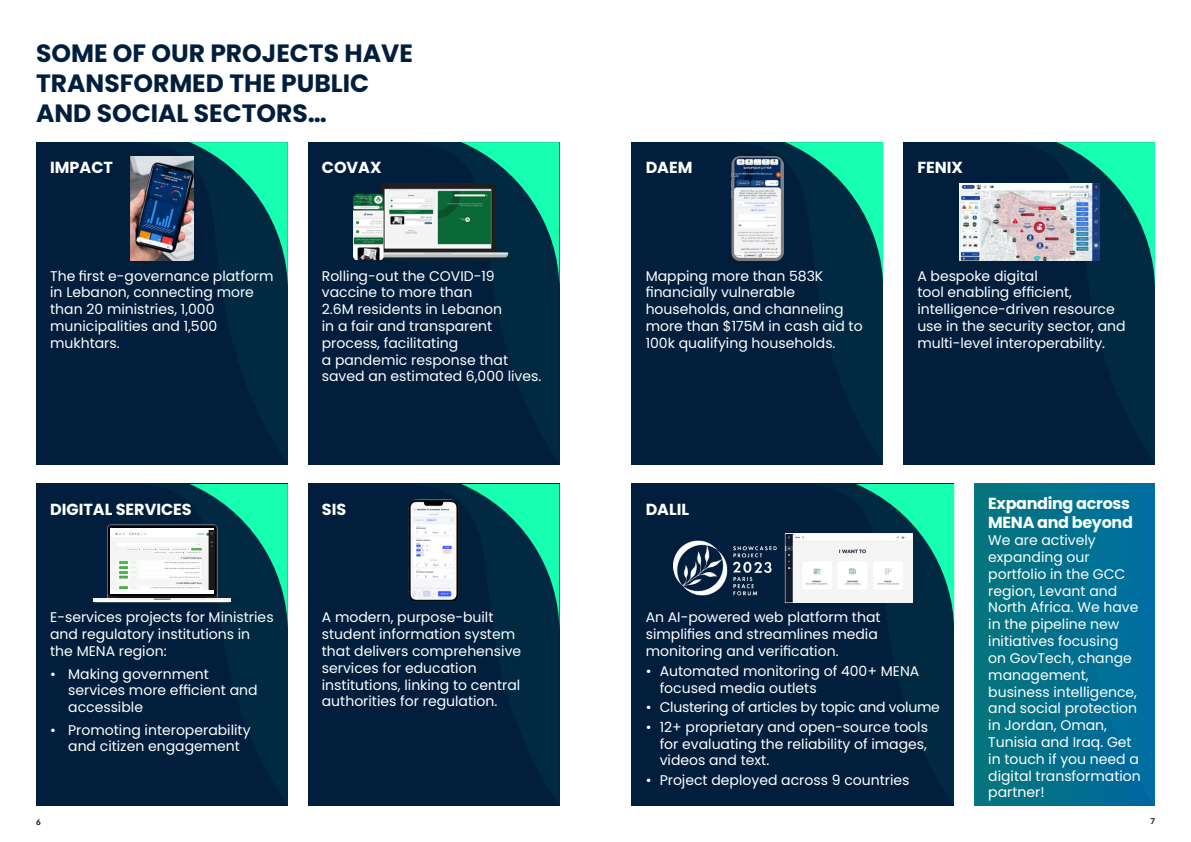
<style>
.page{position:relative;width:1191px;height:842px;background:#fff}
.page>*{position:absolute;margin:0;border:0;box-sizing:border-box;transform-origin:0 0}
.t1{font:700 25px/30px "Poppins";color:#011f3d}
.t2{font:700 16px "Poppins";color:#fff}
.t3{font:700 16px/19.2px "Poppins";letter-spacing:-.02em;color:#fff}
.t4{font:14px/16.8px "Poppins";color:#fff}
.t5{font:14px "Poppins";letter-spacing:-.02em;color:#fff}
.t6{font:700 8px "Lato";color:#000}
</style>
<div class="page">
<div style="left:631px;top:142px;width:252px;height:322px;background:#011f3d"></div>
<div style="left:903px;top:142px;width:252px;height:322px;background:#011f3d"></div>
<div style="left:36px;top:484px;width:252px;height:322px;background:#011f3d"></div>
<div style="left:308px;top:484px;width:251px;height:322px;background:#011f3d"></div>
<div style="left:308px;top:142px;width:251px;height:322px;background:#011f3d"></div>
<div style="left:36px;top:142px;width:252px;height:322px;background:#011f3d"></div>
<img style="left:131px;top:156px;width:58px;height:105px">
<img style="left:354px;top:183px;width:107px;height:78px">
<img style="left:731px;top:156px;width:52px;height:105px">
<img style="left:959px;top:183px;width:97px;height:78px">
<img style="left:408px;top:499px;width:51px;height:103px">
<svg style="left:189px;top:142px;width:99px;height:147px"></svg>
<svg style="left:461px;top:142px;width:98px;height:137px"></svg>
<svg style="left:785px;top:142px;width:98px;height:139px"></svg>
<svg style="left:1056px;top:142px;width:99px;height:148px"></svg>
<div style="left:631px;top:484px;width:323px;height:322px;background:#011f3d"></div>
<img style="left:673px;top:534px;width:183px;height:69px">
<svg style="left:856px;top:484px;width:98px;height:141px"></svg>
<svg style="left:461px;top:484px;width:98px;height:137px"></svg>
<div style="left:974px;top:484px;width:181px;height:322px;background:#057382"></div>
<svg style="left:1043px;top:484px;width:112px;height:322px;fill:#026f96"></svg>
<svg style="left:94px;top:484px;width:194px;height:147px"></svg>
<div style="left:110px;top:528px;width:104px;height:66px;background:#fff"></div>
<img style="left:111px;top:531px;width:103px;height:59px">
<h1 class="t1" style="left:36px;top:39px;width:378px">SOME OF OUR PROJECTS HAVE<br>TRANSFORMED THE PUBLIC<br>AND SOCIAL SECTORS…</h1>
<p class="t2" style="left:50px;top:158px;width:64px">IMPACT</p>
<p class="t4" style="left:50px;top:267px;width:225px">The first e-governance platform in Lebanon, connecting more than 20 ministries, 1,000 municipalities and 1,500 mukhtars.</p>
<p class="t2" style="left:50px;top:500px;width:143px">DIGITAL SERVICES</p>
<p class="t4" style="left:50px;top:609px;width:225px">E-services projects for Ministries and regulatory institutions in the MENA region:</p>
<p class="t4" style="left:68px;top:665px;width:191px;text-indent:-18px">• Making government services more efficient and accessible</p>
<p class="t4" style="left:50px;top:721px;width:202px;text-align:center">• Promoting interoperability and citizen engagement</p>
<p class="t2" style="left:322px;top:158px;width:61px">COVAX</p>
<p class="t4" style="left:322px;top:267px;width:221px">Rolling-out the COVID-19 vaccine to more than<br>2.6M residents in Lebanon<br>in a fair and transparent process, facilitating<br>a pandemic response that saved an estimated 6,000 lives.</p>
<p class="t2" style="left:322px;top:500px;width:26px">SIS</p>
<p class="t4" style="left:322px;top:609px;width:201px">A modern, purpose-built student information system that delivers comprehensive services for education institutions, linking to central authorities for regulation.</p>
<p class="t2" style="left:645px;top:158px;width:48px">DAEM</p>
<p class="t4" style="left:645px;top:267px;width:218px">Mapping more than 583K financially vulnerable households, and channeling more than $175M in cash aid to<br>100k qualifying households.</p>
<p class="t2" style="left:917px;top:158px;width:47px">FENIX</p>
<p class="t4" style="left:917px;top:267px;width:210px">A bespoke digital<br>tool enabling efficient, intelligence-driven resource use in the security sector, and multi-level interoperability.</p>
<p class="t2" style="left:645px;top:500px;width:45px">DALIL</p>
<p class="t4" style="left:645px;top:609px;width:236px">An AI-powered web platform that simplifies and streamlines media monitoring and verification.</p>
<p class="t4" style="left:659px;top:662px;width:261px;text-indent:-14px">• Automated monitoring of 400+ MENA focused media outlets</p>
<p class="t5" style="left:645px;top:699px;width:296px">• Clustering of articles by topic and volume</p>
<p class="t4" style="left:659px;top:718px;width:270px;text-align:justify;text-indent:-14px">• 12+ proprietary and open-source tools for evaluating the reliability of images, videos and text.</p>
<p class="t4" style="left:645px;top:772px;width:265px">• Project deployed across 9 countries</p>
<p class="t3" style="left:988px;top:494px;width:146px">Expanding across<br>MENA and beyond</p>
<p class="t4" style="left:988px;top:532px;width:154px">We are actively expanding our portfolio in the GCC region, Levant and<br>North Africa. We have in the pipeline new initiatives focusing<br>on GovTech, change management, business intelligence, and social protection in Jordan, Oman,<br>Tunisia and Iraq. Get in touch if you need a digital transformation partner!</p>
<p class="t6" style="left:36px;top:817px;width:6px">6</p>
<p class="t6" style="left:1150px;top:816px;width:6px">7</p>
</div>
